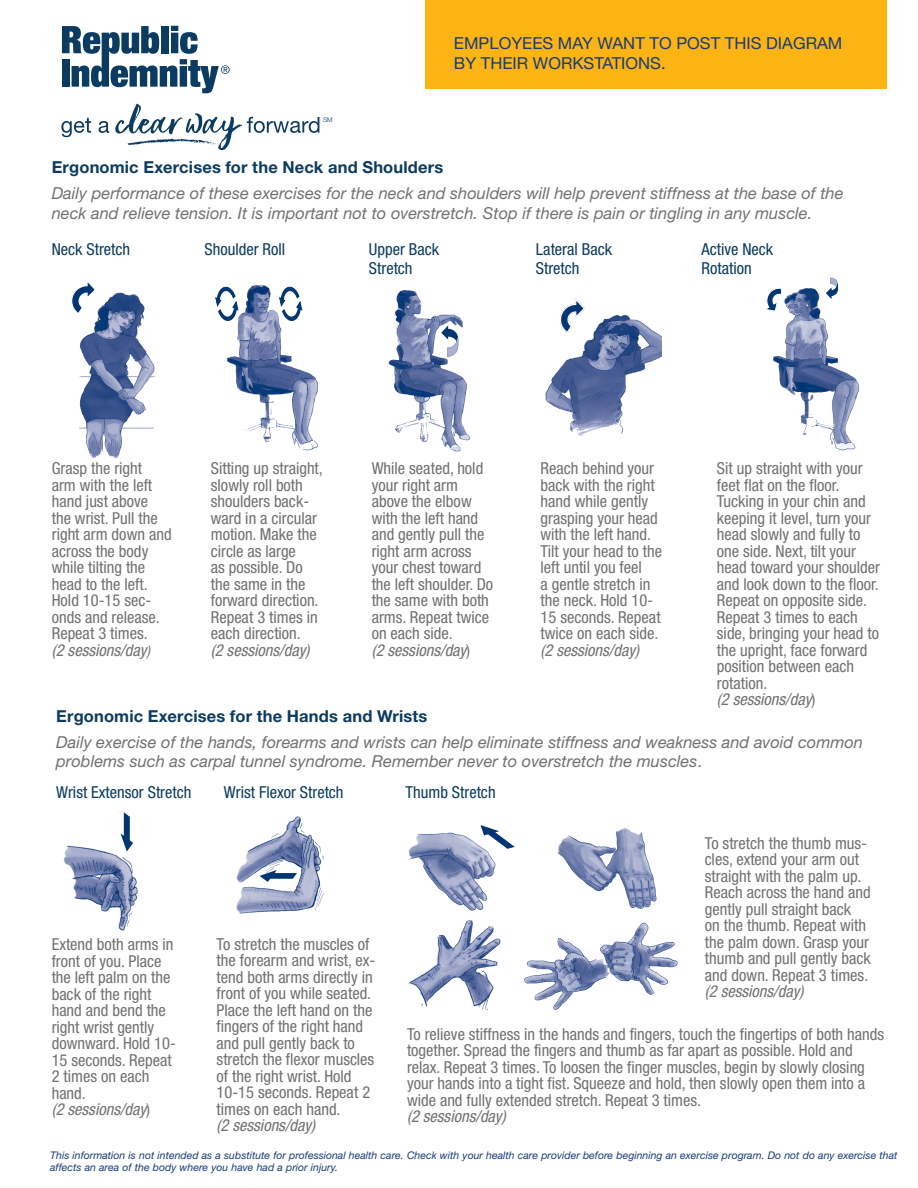
<style>
.page{position:relative;width:918px;height:1188px;background:#fff}
.page>*{position:absolute;margin:0;border:0;box-sizing:border-box;transform-origin:0 0}
.t1{font:condensed 16.5px/16.5px "Helvetica Neue LT Std";color:#717073}
.t2{font:condensed 16.5px/16.5px "Helvetica Neue LT Std";color:#707074}
.t3{font:italic 16.5px/19.5px "Helvetica Neue LT Std";color:#717073}
.t4{font:italic 16.5px/19.5px "Helvetica Neue LT Std";color:#707074}
.t5{font:condensed 16.5px "Helvetica Neue LT Std";color:#0b3b60}
.t6{font:700 16.5px "Helvetica Neue LT Std";letter-spacing:.01em;color:#0b3b60}
.t7{font:16.5px/19.8px "Helvetica Neue LT Std";color:#173b78}
.t8{font:italic condensed 16.5px "Helvetica Neue LT Std";color:#717073}
.t9{font:italic condensed 16.5px "Helvetica Neue LT Std";color:#707074}
.t10{font:italic 10.5px/12px "Helvetica Neue LT Std";color:#173b78}
.t11{font:300 6.6px "Helvetica Neue LT Std";color:#0b3b60}
.s1{font-style:italic}
.s2{font-style:italic;font-size:15px}
.s3{font-style:normal}
</style>
<div class="page">
<div style="left:426px;top:0;width:461px;height:89px;background:#fcb314"></div>
<img style="left:236px;top:816px;width:87px;height:98px">
<img style="left:64px;top:845px;width:73px;height:86px">
<img style="left:408px;top:832px;width:87px;height:78px">
<svg style="left:260px;top:870px;width:37px;height:12px"></svg>
<svg style="left:121px;top:812px;width:12px;height:40px"></svg>
<img style="left:557px;top:828px;width:99px;height:81px">
<svg style="left:481px;top:825px;width:34px;height:24px"></svg>
<img style="left:525px;top:922px;width:153px;height:88px">
<img style="left:409px;top:919px;width:92px;height:91px">
<img style="left:80px;top:292px;width:74px;height:166px">
<img style="left:227px;top:285px;width:91px;height:166px">
<img style="left:389px;top:290px;width:81px;height:162px">
<img style="left:546px;top:314px;width:116px;height:122px">
<img style="left:773px;top:288px;width:86px;height:163px">
<svg style="left:72px;top:282px;width:25px;height:33px"></svg>
<svg style="left:215px;top:285px;width:23px;height:37px"></svg>
<svg style="left:279px;top:285px;width:23px;height:37px"></svg>
<svg style="left:441px;top:325px;width:18px;height:32px"></svg>
<img style="left:560px;top:299px;width:24px;height:34px">
<svg style="left:766px;top:288px;width:17px;height:24px"></svg>
<svg style="left:826px;top:278px;width:12px;height:20px"></svg>
<svg style="left:62px;top:26px;width:168px;height:67px"></svg>
<svg style="left:61px;top:118px;width:30px;height:19px"></svg>
<svg style="left:99px;top:121px;width:10px;height:12px"></svg>
<svg style="left:115px;top:103px;width:204px;height:47px"></svg>
<p class="t11" style="left:323px;top:115px;width:11px">SM</p>
<p class="t7" style="left:454px;top:33px;width:390px">EMPLOYEES MAY WANT TO POST THIS DIAGRAM<br>BY THEIR WORKSTATIONS.</p>
<p class="t6" style="left:52px;top:157px;width:393px">Ergonomic Exercises for the Neck and Shoulders</p>
<p class="t3" style="left:52px;top:183px;width:793px">Daily performance of these exercises for the neck and shoulders will help prevent stiffness at the base of the neck and relieve tension. It is important not to overstretch. Stop if there is pain or tingling in any muscle.</p>
<p class="t5" style="left:52px;top:239px;width:80px">Neck Stretch</p>
<p class="t5" style="left:205px;top:239px;width:82px">Shoulder Roll</p>
<p class="t5" style="left:369px;top:239px;width:72px">Upper Back</p>
<p class="t5" style="left:536px;top:239px;width:78px">Lateral Back</p>
<p class="t5" style="left:702px;top:239px;width:73px">Active Neck</p>
<p class="t5" style="left:369px;top:259px;width:45px">Stretch</p>
<p class="t5" style="left:536px;top:259px;width:45px">Stretch</p>
<p class="t5" style="left:702px;top:259px;width:52px">Rotation</p>
<p class="t1" style="left:52px;top:460px;width:121px">Grasp the right<br>arm with the left hand just above<br>the wrist. Pull the right arm down and across the body while tilting the head to the left.<br>Hold 10-15 sec&shy;onds and release.<br>Repeat 3 times.<br><span class="s1">(2 sessions/day</span><span class="s2">)</span></p>
<p class="t2" style="left:211px;top:460px;width:114px">Sitting up straight, slowly roll both shoulders back&shy;ward in a circular motion. Make the circle as large<br>as possible. Do the same in the forward direction.<br>Repeat 3 times in each direction.</p>
<p class="t1" style="left:717px;top:460px;width:165px">Sit up straight with your feet flat on the floor.<br>Tucking in your chin and keeping it level, turn your head slowly and fully to one side. Next, tilt your head toward your shoulder and look down to the floor.<br>Repeat on opposite side.<br>Repeat 3 times to each side, bringing your head to the upright, face forward position between each rotation.<br><span class="s1">(2 sessions/day</span>)</p>
<p class="t2" style="left:372px;top:460px;width:123px">While seated, hold your right arm above the elbow with the left hand and gently pull the right arm across your chest toward the left shoulder. Do the same with both arms. Repeat twice on each side.<br><span class="s1">(2 sessions/day</span>)</p>
<p class="t1" style="left:541px;top:460px;width:123px">Reach behind your back with the right hand while gently grasping your head with the left hand.<br>Tilt your head to the left until you feel<br>a gentle stretch in the neck. Hold 10-<br>15 seconds. Repeat twice on each side.</p>
<p class="t9" style="left:211px;top:640px;width:100px">(2 sessions/day)</p>
<p class="t8" style="left:541px;top:640px;width:100px">(2 sessions/day)</p>
<p class="t6" style="left:56px;top:706px;width:373px">Ergonomic Exercises for the Hands and Wrists</p>
<p class="t4" style="left:56px;top:732px;width:808px">Daily exercise of the hands, forearms and wrists can help eliminate stiffness and weakness and avoid common problems such as carpal tunnel syndrome. Remember never to overstretch the muscles<span class="s3">.</span></p>
<p class="t5" style="left:56px;top:783px;width:137px">Wrist Extensor Stretch</p>
<p class="t5" style="left:224px;top:783px;width:121px">Wrist Flexor Stretch</p>
<p class="t5" style="left:406px;top:783px;width:92px">Thumb Stretch</p>
<p class="t1" style="left:52px;top:936px;width:126px">Extend both arms in front of you. Place the left palm on the back of the right hand and bend the right wrist gently downward. Hold 10-<br>15 seconds. Repeat<br>2 times on each hand.<br><span class="s1">(2 sessions/day</span>)</p>
<p class="t2" style="left:217px;top:936px;width:160px">To stretch the muscles of the forearm and wrist, ex&shy;tend both arms directly in front of you while seated.<br>Place the left hand on the fingers of the right hand and pull gently back to stretch the flexor muscles of the right wrist. Hold<br>10-15 seconds. Repeat 2 times on each hand.</p>
<p class="t9" style="left:217px;top:1116px;width:100px">(2 sessions/day)</p>
<p class="t1" style="left:705px;top:834px;width:167px">To stretch the thumb mus&shy;cles, extend your arm out straight with the palm up.<br>Reach across the hand and gently pull straight back<br>on the thumb. Repeat with the palm down. Grasp your thumb and pull gently back and down. Repeat 3 times.</p>
<p class="t8" style="left:705px;top:982px;width:100px">(2 sessions/day)</p>
<p class="t1" style="left:407px;top:1025px;width:479px">To relieve stiffness in the hands and fingers, touch the fingertips of both hands together. Spread the fingers and thumb as far apart as possible. Hold and relax. Repeat 3 times. To loosen the finger muscles, begin by slowly closing your hands into a tight fist. Squeeze and hold, then slowly open them into a wide and fully extended stretch. Repeat 3 times.</p>
<p class="t8" style="left:407px;top:1107px;width:100px">(2 sessions/day)</p>
<p class="t10" style="left:50px;top:1149px;width:849px">This information is not intended as a substitute for professional health care. Check with your health care provider before beginning an exercise program. Do not do any exercise that affects an area of the body where you have had a prior injury.</p>
</div>
